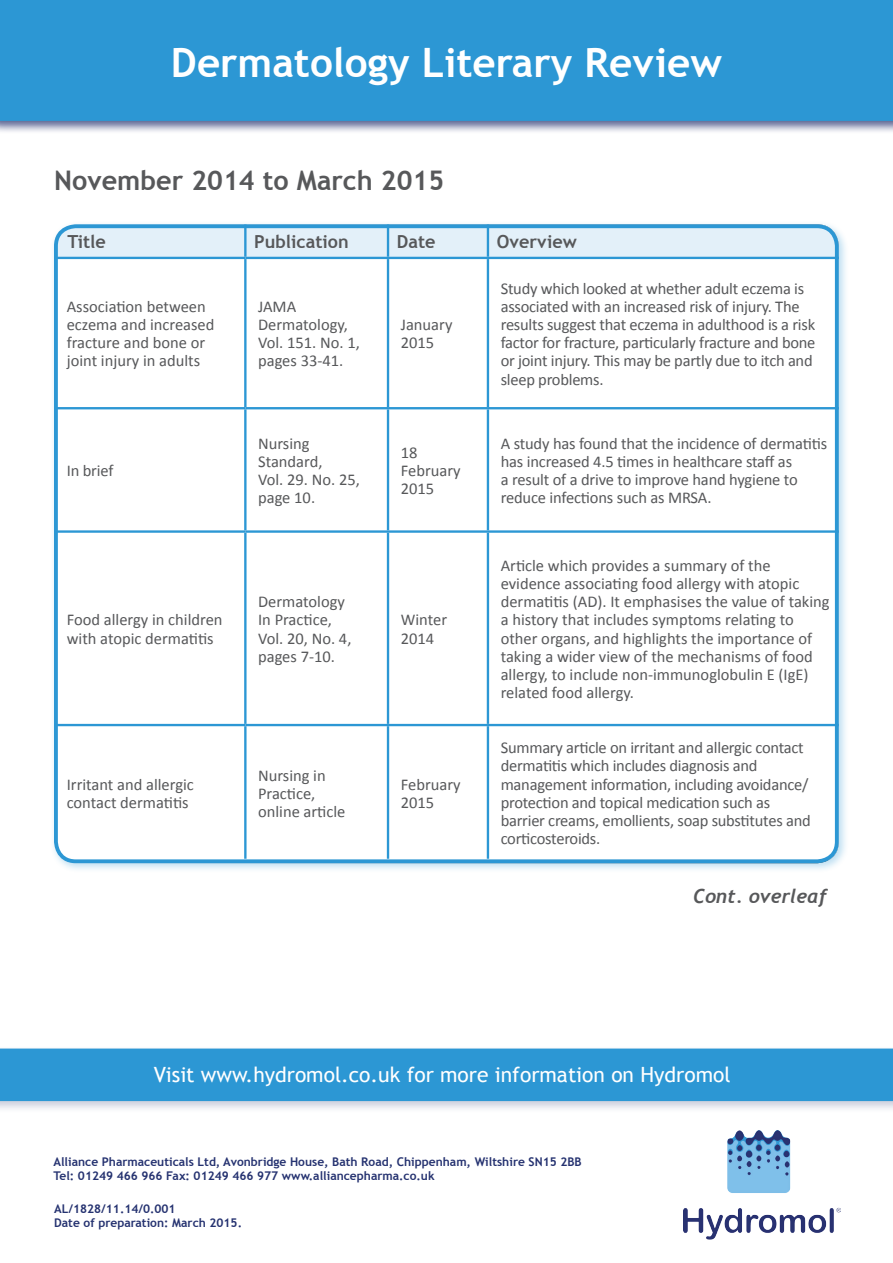
<style>
.page{position:relative;width:893px;height:1263px;background:#fff}
.page>*{position:absolute;margin:0;border:0;box-sizing:border-box;transform-origin:0 0}
.t1{font:700 40.5px "Trebuchet MS";color:#fff}
.t2{font:700 27px "Trebuchet MS";color:#57585a}
.t3{font:21px "Trebuchet MS";color:#fff}
.t4{font:italic 700 19.5px "Trebuchet";color:#57585a}
.Table_Text{font:700 18px "Trebuchet MS";color:#57585a}
.t5{font:16.5px/18.1px "Calibri";letter-spacing:-.01em;color:#57585a}
.t6{font:700 12px "Trebuchet MS";color:#253270}
</style>
<div class="page">
<div style="left:0;top:1045px;width:893px;height:69px;background:#253270;opacity:.25"></div>
<div style="left:0;top:1048px;width:893px;height:53px;background:#2c97d4"></div>
<div style="left:50px;top:220px;width:799px;height:653px;background:#2c97d4;opacity:.3"></div>
<div style="left:54px;top:224px;width:785px;height:33px;background:#e3f0f9"></div>
<svg style="left:54px;top:259px;width:785px;height:601px"></svg>
<hr style="left:244px;top:224px;width:3px;height:33px;background:#2c97d4">
<hr style="left:387px;top:224px;width:2px;height:33px;background:#2c97d4">
<hr style="left:487px;top:224px;width:2px;height:33px;background:#2c97d4">
<hr style="left:54px;top:407px;width:191px;height:2px;background:#2c97d4">
<hr style="left:244px;top:409px;width:3px;height:121px;background:#2c97d4">
<hr style="left:387px;top:409px;width:2px;height:121px;background:#2c97d4">
<hr style="left:487px;top:409px;width:2px;height:121px;background:#2c97d4">
<hr style="left:245px;top:407px;width:143px;height:2px;background:#2c97d4">
<hr style="left:388px;top:407px;width:100px;height:2px;background:#2c97d4">
<hr style="left:488px;top:407px;width:351px;height:2px;background:#2c97d4">
<hr style="left:54px;top:530px;width:191px;height:3px;background:#2c97d4">
<hr style="left:244px;top:533px;width:3px;height:191px;background:#2c97d4">
<hr style="left:245px;top:530px;width:143px;height:3px;background:#2c97d4">
<hr style="left:388px;top:530px;width:100px;height:3px;background:#2c97d4">
<hr style="left:488px;top:530px;width:351px;height:3px;background:#2c97d4">
<hr style="left:387px;top:533px;width:2px;height:191px;background:#2c97d4">
<hr style="left:487px;top:533px;width:2px;height:191px;background:#2c97d4">
<hr style="left:54px;top:257px;width:191px;height:2px;background:#2c97d4">
<hr style="left:54px;top:724px;width:191px;height:2px;background:#2c97d4">
<hr style="left:244px;top:259px;width:3px;height:148px;background:#2c97d4">
<hr style="left:244px;top:726px;width:3px;height:133px;background:#2c97d4">
<hr style="left:245px;top:257px;width:143px;height:2px;background:#2c97d4">
<hr style="left:388px;top:257px;width:100px;height:2px;background:#2c97d4">
<hr style="left:488px;top:257px;width:351px;height:2px;background:#2c97d4">
<hr style="left:245px;top:724px;width:143px;height:2px;background:#2c97d4">
<hr style="left:388px;top:724px;width:100px;height:2px;background:#2c97d4">
<hr style="left:488px;top:724px;width:351px;height:2px;background:#2c97d4">
<hr style="left:387px;top:259px;width:2px;height:148px;background:#2c97d4">
<hr style="left:487px;top:259px;width:2px;height:148px;background:#2c97d4">
<hr style="left:387px;top:726px;width:2px;height:133px;background:#2c97d4">
<hr style="left:487px;top:726px;width:2px;height:133px;background:#2c97d4">
<div style="left:54px;top:224px;width:785px;height:639px;border:4px solid #2c97d4;border-radius:20px"></div>
<img style="left:684px;top:1130px;width:156px;height:110px">
<div style="left:0;top:0;width:893px;height:134px;background:#253270;opacity:.75"></div>
<div style="left:0;top:0;width:893px;height:121px;background:#2c97d4"></div>
<p class="t1" style="left:171px;top:37px;width:553px">Dermatology Literary Review</p>
<p class="t2" style="left:54px;top:164px;width:391px">November 2014 to March 2015</p>
<p class="Table_Text" style="left:67px;top:230px;width:40px">Title</p>
<p class="Table_Text" style="left:254px;top:230px;width:96px">Publication</p>
<p class="Table_Text" style="left:397px;top:230px;width:40px">Date</p>
<p class="Table_Text" style="left:497px;top:230px;width:82px">Overview</p>
<p class="t5" style="left:67px;top:298px;width:149px">Association between eczema and increased fracture and bone or joint injury in adults</p>
<p class="t5" style="left:258px;top:298px;width:103px">JAMA<br>Dermatology,<br>Vol. 151. No. 1, pages 33-41.</p>
<p class="t5" style="left:401px;top:316px;width:53px">January<br>2015</p>
<p class="t5" style="left:501px;top:279px;width:316px">Study which looked at whether adult eczema is associated with an increased risk of injury. The results suggest that eczema in adulthood is a risk factor for fracture, particularly fracture and bone or joint injury. This may be partly due to itch and sleep problems.</p>
<p class="t5" style="left:67px;top:462px;width:48px">In brief</p>
<p class="t5" style="left:67px;top:611px;width:157px">Food allergy in children with atopic dermatitis</p>
<p class="t5" style="left:258px;top:434px;width:103px">Nursing<br>Standard,<br>Vol. 29. No. 25, page 10.</p>
<p class="t5" style="left:401px;top:443px;width:61px">18<br>February<br>2015</p>
<p class="t5" style="left:501px;top:434px;width:328px">A study has found that the incidence of dermatitis has increased 4.5 times in healthcare staff as<br>a result of a drive to improve hand hygiene to reduce infections such as MRSA.</p>
<p class="t5" style="left:258px;top:593px;width:95px">Dermatology<br>In Practice,<br>Vol. 20, No. 4, pages 7-10.</p>
<p class="t5" style="left:401px;top:611px;width:48px">Winter<br>2014</p>
<p class="t5" style="left:501px;top:556px;width:330px">Article which provides a summary of the evidence associating food allergy with atopic dermatitis (AD). It emphasises the value of taking a history that includes symptoms relating to other organs, and highlights the importance of taking a wider view of the mechanisms of food allergy, to include non-immunoglobulin E (IgE) related food allergy.</p>
<p class="t5" style="left:67px;top:775px;width:129px">Irritant and allergic contact dermatitis</p>
<p class="t5" style="left:258px;top:766px;width:89px">Nursing in<br>Practice, online article</p>
<p class="t5" style="left:401px;top:775px;width:61px">February<br>2015</p>
<p class="t5" style="left:501px;top:739px;width:312px">Summary article on irritant and allergic contact dermatitis which includes diagnosis and management information, including avoidance/ protection and topical medication such as barrier creams, emollients, soap substitutes and corticosteroids.</p>
<p class="t4" style="left:693px;top:884px;width:135px">Cont. overleaf</p>
<p class="t3" style="left:154px;top:1062px;width:578px">Visit www.hydromol.co.uk for more information on Hydromol</p>
<p class="t6" style="left:54px;top:1154px;width:530px">Alliance Pharmaceuticals Ltd, Avonbridge House, Bath Road, Chippenham, Wiltshire SN15 2BB</p>
<p class="t6" style="left:54px;top:1168px;width:383px">Tel: 01249 466 966 Fax: 01249 466 977 www.alliancepharma.co.uk</p>
<p class="t6" style="left:54px;top:1201px;width:123px">AL/1828/11.14/0.001</p>
<p class="t6" style="left:54px;top:1215px;width:189px">Date of preparation: March 2015.</p>
</div>
